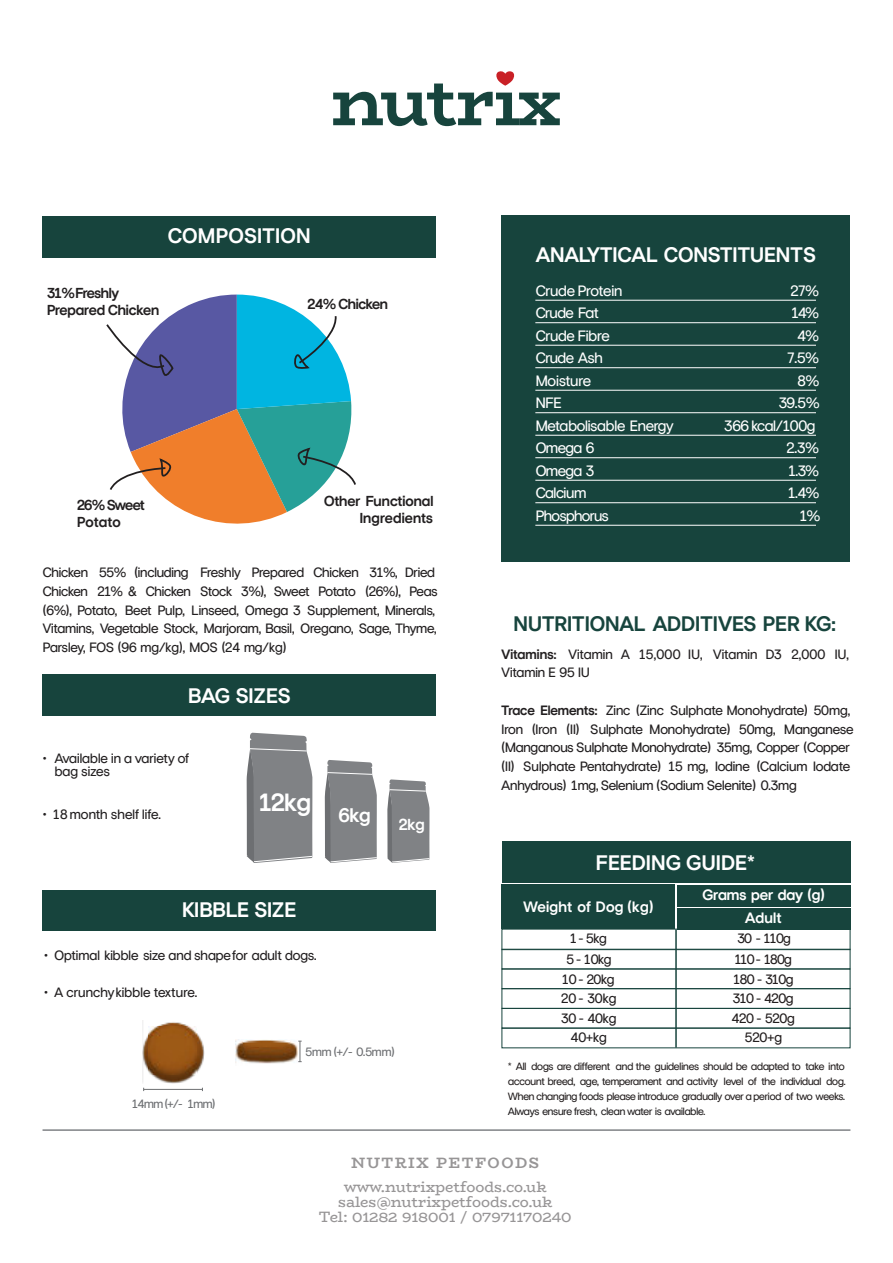
<style>
.page{position:relative;width:893px;height:1263px;background:#fff}
.page>*{position:absolute;margin:0;border:0;box-sizing:border-box;transform-origin:0 0}
.t1{font:700 24.9px "Europa Nuova";color:#fff}
.t2{font:700 21px "Europa Nuova";letter-spacing:-.03em;color:#fff}
.t3{font:700 21px "Europa Nuova";letter-spacing:-.035em;color:#17443d}
.t4{font:700 21px "Europa Nuova";letter-spacing:-.055em;color:#fff}
.t5{font:700 15.9px "Europa Nuova";color:#fff}
.t6{font:15px "Europa Nuova";letter-spacing:-.07em;color:#fff}
.t7{font:15px/15px "Bio Rhyme";letter-spacing:-.005em;color:#979596;text-align:center}
.t8{font:700 15px/22.2px "Europa Nuova";letter-spacing:-.04em;color:#fff;text-align:center}
.t9{font:700 15px "Bio Rhyme";letter-spacing:.1em;color:#979596}
.t10{font:700 14.4px/17.2px "Europa Nuova";letter-spacing:-.055em;color:#221f20}
.t11{font:13.5px/18.8px "Europa Nuova";letter-spacing:-.06em;color:#221f20}
.t12{font:13.5px/19.8px "Europa Nuova";letter-spacing:-.09em;color:#231e1e;text-align:center}
.t13{font:13.5px "Europa Nuova";letter-spacing:-.04em;color:#221f20}
.t14{font:12px "Europa Nuova";letter-spacing:-.085em;color:#6d6f72}
.t15{font:10.5px/15px "Europa Nuova";letter-spacing:-.075em;color:#231e1e;text-align:justify}
.t16{font:10.5px "Europa Nuova";letter-spacing:-.075em;color:#221f20}
.s1{font-weight:700}
</style>
<div class="page">
<hr style="left:43px;top:1129px;width:807px;height:2px;background:#808285">
<div style="left:501px;top:215px;width:349px;height:346px;background:#17443d"></div>
<hr style="left:535px;top:300px;width:281px;height:1px;background:#fff">
<hr style="left:535px;top:322px;width:281px;height:1px;background:#fff">
<hr style="left:535px;top:345px;width:281px;height:1px;background:#fff">
<hr style="left:535px;top:367px;width:281px;height:1px;background:#fff">
<hr style="left:535px;top:390px;width:281px;height:1px;background:#fff">
<hr style="left:535px;top:412px;width:281px;height:1px;background:#fff">
<hr style="left:535px;top:435px;width:281px;height:1px;background:#fff">
<hr style="left:535px;top:457px;width:281px;height:1px;background:#fff">
<hr style="left:535px;top:480px;width:281px;height:1px;background:#fff">
<hr style="left:535px;top:502px;width:281px;height:1px;background:#fff">
<hr style="left:535px;top:525px;width:281px;height:1px;background:#fff">
<div style="left:43px;top:216px;width:393px;height:42px;background:#17443d"></div>
<svg style="left:106px;top:295px;width:250px;height:229px"></svg>
<div style="left:43px;top:674px;width:393px;height:41px;background:#17443d"></div>
<svg style="left:247px;top:732px;width:66px;height:131px;background:#898a8d"></svg>
<svg style="left:325px;top:760px;width:52px;height:103px;background:#898a8d"></svg>
<svg style="left:387px;top:779px;width:43px;height:84px;background:#8c8e91"></svg>
<div style="left:43px;top:890px;width:393px;height:41px;background:#17443d"></div>
<div style="left:501px;top:885px;width:174px;height:44px;background:#17443d"></div>
<div style="left:677px;top:885px;width:173px;height:21px;background:#17443d"></div>
<div style="left:677px;top:908px;width:173px;height:21px;background:#17443d"></div>
<div style="left:502px;top:841px;width:348px;height:42px;background:#17443d"></div>
<div style="left:501px;top:929px;width:349px;height:21px;border:1px solid #17443d"></div>
<div style="left:501px;top:949px;width:349px;height:20px;border:1px solid #17443d"></div>
<div style="left:501px;top:968px;width:349px;height:21px;border:1px solid #17443d"></div>
<div style="left:501px;top:988px;width:349px;height:21px;border:1px solid #17443d"></div>
<div style="left:501px;top:1028px;width:349px;height:20px;border:1px solid #17443d"></div>
<hr style="left:675px;top:929px;width:2px;height:118px;background:#17443d">
<hr style="left:144px;top:1089px;width:58px;height:1px;background:#6d6f72">
<img style="left:142px;top:1020px;width:62px;height:63px">
<img style="left:149px;top:1026px;width:48px;height:49px">
<svg style="left:298px;top:1041px;width:4px;height:21px"></svg>
<img style="left:235px;top:1039px;width:62px;height:25px">
<img style="left:244px;top:1041px;width:45px;height:6px">
<svg style="left:333px;top:71px;width:227px;height:55px"></svg>
<h2 class="t2" style="left:167px;top:226px;width:145px">COMPOSITION</h2>
<p class="t10" style="left:47px;top:285px;width:114px">31%Freshly<br>Prepared Chicken</p>
<p class="t10" style="left:307px;top:296px;width:83px">24% Chicken</p>
<p class="t10" style="left:77px;top:497px;width:70px">26% Sweet<br>Potato</p>
<p class="t10" style="left:324px;top:493px;width:112px;text-align:right">Other Functional<br>Ingredients</p>
<p class="t11" style="left:43px;top:564px;width:397px">Chicken 55% (including Freshly Prepared Chicken 31%, Dried Chicken 21% &amp; Chicken Stock 3%), Sweet Potato (26%), Peas (6%), Potato, Beet Pulp, Linseed, Omega 3 Supplement, Minerals, Vitamins, Vegetable Stock, Marjoram, Basil, Oregano, Sage, Thyme, Parsley, FOS (96 mg/kg), MOS (24 mg/kg)</p>
<h2 class="t4" style="left:188px;top:686px;width:105px">BAG SIZES</h2>
<p class="t11" style="left:55px;top:752px;width:136px;line-height:13.5px;text-indent:-12px">• Available in a variety of bag sizes</p>
<p class="t11" style="left:43px;top:806px;width:120px">• 18month shelf life.</p>
<h1 class="t1" style="left:258px;top:791px;width:114px">12kg <sub>6kg</sub></h1>
<h2 class="t2" style="left:182px;top:900px;width:116px">KIBBLE SIZE</h2>
<p class="t11" style="left:44px;top:946px;width:275px">• Optimal kibble size and shapefor adult dogs.</p>
<p class="t13" style="left:44px;top:986px;width:155px">• A crunchykibble texture.</p>
<p class="t5" style="left:398px;top:817px;width:28px">2kg</p>
<p class="t14" style="left:132px;top:1098px;width:85px">14mm (+/- 1mm)</p>
<p class="t14" style="left:305px;top:1046px;width:91px">5mm (+/- 0.5mm)</p>
<h2 class="t2" style="left:535px;top:245px;width:283px">ANALYTICAL CONSTITUENTS</h2>
<p class="t6" style="left:535px;top:284px;width:89px">Crude Protein</p>
<p class="t6" style="left:790px;top:284px;width:31px">27%</p>
<p class="t6" style="left:535px;top:306px;width:65px">Crude Fat</p>
<p class="t6" style="left:791px;top:306px;width:30px">14%</p>
<p class="t6" style="left:535px;top:329px;width:76px">Crude Fibre</p>
<p class="t6" style="left:797px;top:329px;width:24px">4%</p>
<p class="t6" style="left:535px;top:351px;width:69px">Crude Ash</p>
<p class="t6" style="left:787px;top:351px;width:34px">7.5%</p>
<p class="t6" style="left:535px;top:374px;width:58px">Moisture</p>
<p class="t6" style="left:797px;top:374px;width:24px">8%</p>
<p class="t6" style="left:535px;top:396px;width:28px">NFE</p>
<p class="t6" style="left:778px;top:396px;width:43px">39.5%</p>
<p class="t6" style="left:535px;top:419px;width:140px">Metabolisable Energy</p>
<p class="t6" style="left:724px;top:419px;width:93px">366 kcal/100g</p>
<p class="t6" style="left:535px;top:441px;width:61px">Omega 6</p>
<p class="t6" style="left:786px;top:441px;width:35px">2.3%</p>
<p class="t6" style="left:535px;top:464px;width:61px">Omega 3</p>
<p class="t6" style="left:788px;top:464px;width:33px">1.3%</p>
<p class="t6" style="left:535px;top:486px;width:53px">Calcium</p>
<p class="t6" style="left:788px;top:486px;width:33px">1.4%</p>
<p class="t6" style="left:535px;top:509px;width:75px">Phosphorus</p>
<p class="t6" style="left:799px;top:509px;width:23px">1%</p>
<h2 class="t3" style="left:513px;top:614px;width:324px">NUTRITIONAL ADDITIVES PER KG:</h2>
<p class="t11" style="left:501px;top:645px;width:349px"><span class="s1">Vitamins:</span> Vitamin A 15,000 IU, Vitamin D3 2,000 IU,<br>Vitamin E 95 IU</p>
<p class="t11" style="left:501px;top:701px;width:354px"><span class="s1">Trace Elements:</span> Zinc (Zinc Sulphate Monohydrate) 50mg, Iron (Iron (II) Sulphate Monohydrate) 50mg, Manganese (Manganous Sulphate Monohydrate) 35mg, Copper (Copper (II) Sulphate Pentahydrate) 15 mg, Iodine (Calcium Iodate Anhydrous) 1mg, Selenium (Sodium Selenite) 0.3mg</p>
<h2 class="t2" style="left:596px;top:853px;width:161px">FEEDING GUIDE*</h2>
<p class="t8" style="left:523px;top:896px;width:132px">Weight of Dog (kg)</p>
<p class="t8" style="left:702px;top:885px;width:125px">Grams per day (g)<br>Adult</p>
<p class="t12" style="left:731px;top:929px;width:65px">30 - 110g<br>110 - 180g<br>180 - 310g<br>310 - 420g<br>420 - 520g<br>520+g</p>
<p class="t15" style="left:508px;top:1059px;width:340px">* All dogs are different and the guidelines should be adapted to take into account breed, age, temperament and activity level of the individual dog.<br>When changing foods please introduce gradually over a period of two weeks.</p>
<p class="t11" style="left:561px;top:929px;width:57px;line-height:19.8px;text-align:center">1- 5kg<br>5 - 10kg<br>10 - 20kg<br>20 - 30kg<br>30 - 40kg<br>40+kg</p>
<p class="t16" style="left:508px;top:1106px;width:199px">Always ensure fresh, clean water is available.</p>
<p class="t9" style="left:351px;top:1151px;width:190px">NUTRIX PETFOODS</p>
<p class="t7" style="left:319px;top:1179px;width:254px">www.nutrixpetfoods.co.uk sales@nutrixpetfoods.co.uk<br>Tel: 01282 918001 / 07971170240</p>
</div>
